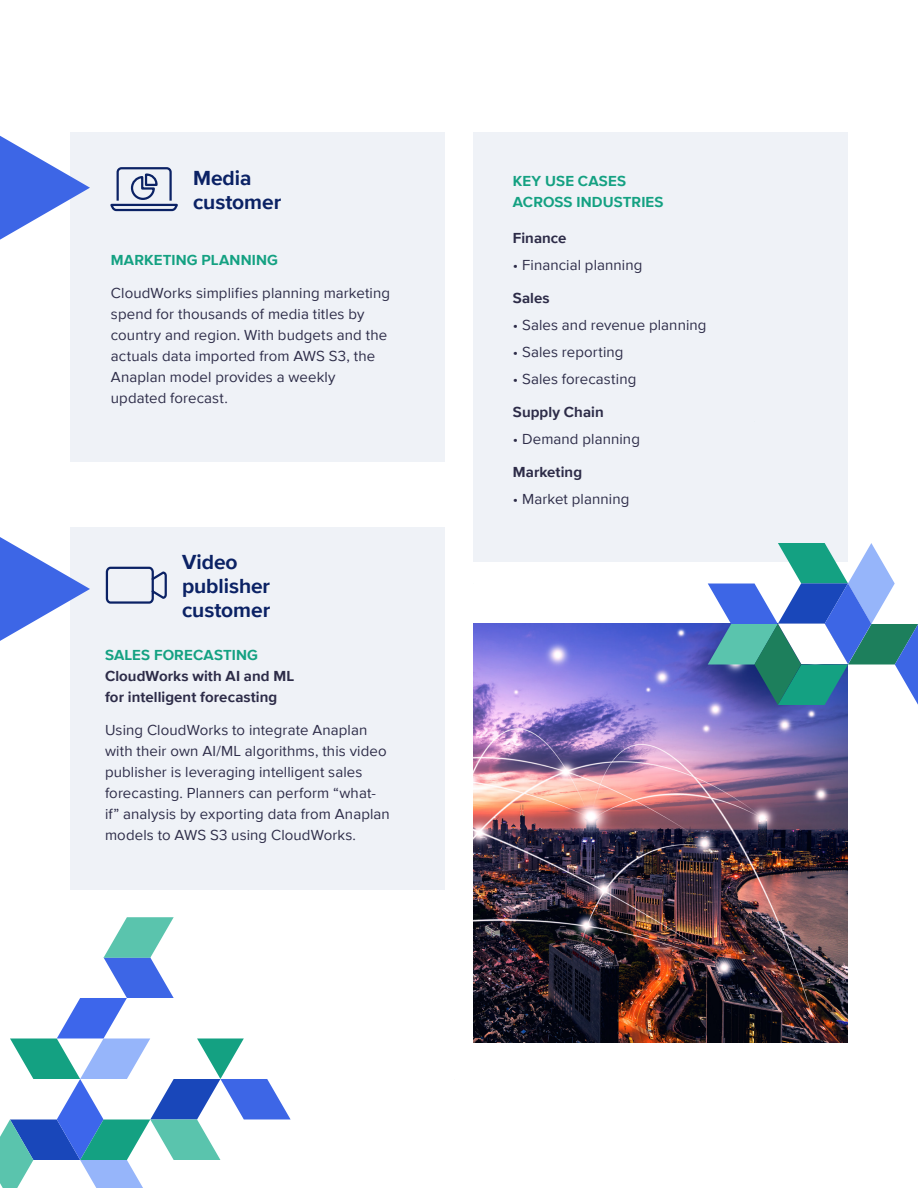
<style>
.page{position:relative;width:918px;height:1188px;background:#fff}
.page>*{position:absolute;margin:0;border:0;box-sizing:border-box;transform-origin:0 0}
.Bullets{font:700 21px "Proxima Nova";letter-spacing:-.005em;color:#0b2265}
.Bullets-2{font:15px/21px "Proxima Nova";letter-spacing:.01em;color:#2d2c48}
.Bullets-3{font:700 15px/21px "Proxima Nova";letter-spacing:.005em;color:#2d2c48}
.Bullets-4{font:700 15px/21px "Proxima Nova";letter-spacing:.01em;color:#14a182}
.s1{color:#14a182}
</style>
<div class="page">
<img style="left:473px;top:624px;width:375px;height:419px">
<div style="left:70px;top:527px;width:375px;height:363px;background:#eff2f7"></div>
<svg style="left:105px;top:566px;width:62px;height:38px"></svg>
<div style="left:473px;top:132px;width:374px;height:430px;background:#eff2f7"></div>
<svg style="left:0;top:917px;width:291px;height:271px"></svg>
<div style="left:70px;top:132px;width:375px;height:330px;background:#eff2f7"></div>
<svg style="left:110px;top:167px;width:68px;height:45px"></svg>
<svg style="left:0;top:136px;width:90px;height:104px"></svg>
<svg style="left:0;top:537px;width:90px;height:104px"></svg>
<svg style="left:708px;top:543px;width:210px;height:162px"></svg>
<p class="Bullets" style="left:193px;top:163px;width:60px">Media</p>
<p class="Bullets" style="left:193px;top:187px;width:90px">customer</p>
<p class="Bullets-4" style="left:111px;top:249px;width:169px">MARKETING PLANNING</p>
<p class="Bullets-2" style="left:111px;top:282px;width:281px">CloudWorks simplifies planning marketing spend for thousands of media titles by country and region. With budgets and the actuals data imported from AWS S3, the Anaplan model provides a weekly updated forecast.</p>
<p class="Bullets" style="left:182px;top:546px;width:57px">Video</p>
<p class="Bullets" style="left:182px;top:570px;width:90px">publisher</p>
<p class="Bullets" style="left:182px;top:594px;width:90px">customer</p>
<p class="Bullets-3" style="left:105px;top:644px;width:191px"><span class="s1">SALES FORECASTING<br></span>CloudWorks with AI and ML for intelligent forecasting</p>
<p class="Bullets-2" style="left:105px;top:719px;width:286px">Using CloudWorks to integrate Anaplan with their own AI/ML algorithms, this video publisher is leveraging intelligent sales forecasting. Planners can perform “what&shy;if” analysis by exporting data from Anaplan models to AWS S3 using CloudWorks.</p>
<p class="Bullets-4" style="left:513px;top:170px;width:152px">KEY USE CASES<br>ACROSS INDUSTRIES</p>
<p class="Bullets-3" style="left:513px;top:227px;width:55px">Finance</p>
<p class="Bullets-2" style="left:513px;top:253px;width:131px">• Financial planning</p>
<p class="Bullets-3" style="left:513px;top:287px;width:38px">Sales</p>
<p class="Bullets-2" style="left:513px;top:313px;width:195px">• Sales and revenue planning</p>
<p class="Bullets-2" style="left:513px;top:340px;width:112px">• Sales reporting</p>
<p class="Bullets-2" style="left:513px;top:367px;width:125px">• Sales forecasting</p>
<p class="Bullets-3" style="left:513px;top:401px;width:92px">Supply Chain</p>
<p class="Bullets-2" style="left:513px;top:427px;width:129px">• Demand planning</p>
<p class="Bullets-3" style="left:513px;top:461px;width:71px">Marketing</p>
<p class="Bullets-2" style="left:513px;top:487px;width:118px">• Market planning</p>
</div>
